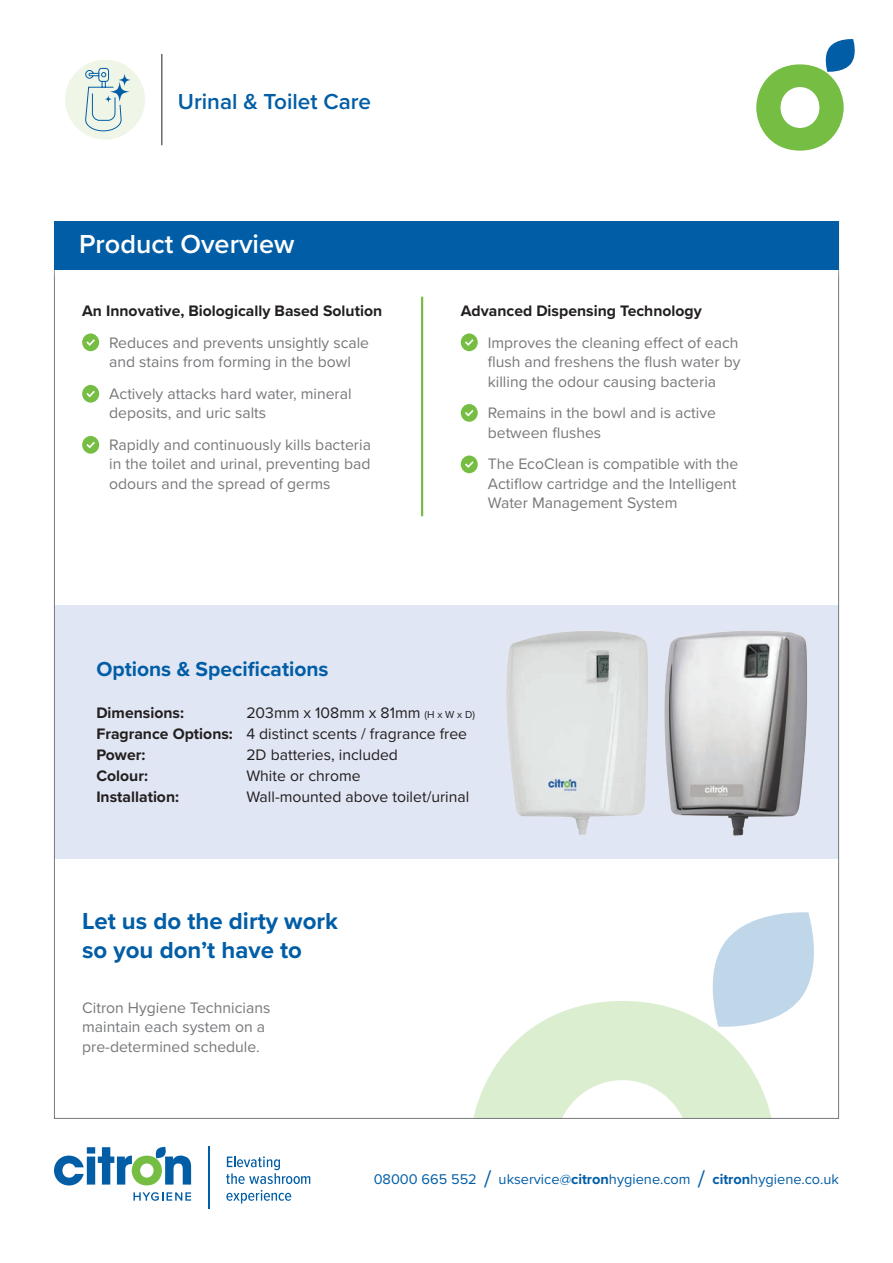
<style>
.page{position:relative;width:893px;height:1263px;background:#fff}
.page>*{position:absolute;margin:0;border:0;box-sizing:border-box;transform-origin:0 0}
.PS_-_h2{font:600 27px "Proxima Nova";color:#fff}
.t1{font:700 24px "Proxima Nova";color:#015da6}
.t2{font:600 22.5px "Proxima Nova";color:#015da6}
.t3{font:700 21px "Proxima Nova";color:#015da6}
.PS_-_bod{font:15.75px/19.5px "Proxima Nova";color:#76787b}
.PS_-_specs{font:15.75px/21px "Proxima Nova";color:#231f20}
.PS_-_h4{font:700 15.75px "Proxima Nova";color:#231f20}
.PS_-_specs-2{font:700 15.75px "Proxima Nova";color:#231f20}
.t4{font:14.55px "Proxima Nova";color:#015da6}
.s1{font-size:10.5px}
.s2{font-weight:700}
.s3{font-size:24.3px}
</style>
<div class="page">
<svg style="left:756px;top:39px;width:99px;height:112px"></svg>
<svg style="left:54px;top:1146px;width:137px;height:39px"></svg>
<svg style="left:133px;top:1192px;width:58px;height:9px"></svg>
<svg style="left:226px;top:1156px;width:84px;height:28px"></svg>
<svg style="left:226px;top:1190px;width:65px;height:13px"></svg>
<hr style="left:208px;top:1147px;width:2px;height:62px;background:#015da6">
<div style="left:65px;top:60px;width:80px;height:80px;background:#eff6e8;border-radius:50%"></div>
<hr style="left:161px;top:54px;width:1px;height:91px;background:#231f20">
<svg style="left:85px;top:68px;width:37px;height:64px"></svg>
<svg style="left:110px;top:82px;width:20px;height:20px"></svg>
<svg style="left:118px;top:74px;width:13px;height:12px"></svg>
<svg style="left:105px;top:95px;width:7px;height:8px"></svg>
<div style="left:54px;top:605px;width:785px;height:254px;background:#e0e6f3"></div>
<svg style="left:473px;top:912px;width:341px;height:205px"></svg>
<div style="left:54px;top:221px;width:785px;height:48px;background:#015da6"></div>
<hr style="left:421px;top:297px;width:2px;height:219px;background:#75be43">
<div style="left:82px;top:333px;width:17px;height:18px;background:#75be43;border-radius:50%"></div>
<svg style="left:86px;top:339px;width:9px;height:7px"></svg>
<div style="left:82px;top:385px;width:17px;height:18px;background:#75be43;border-radius:50%"></div>
<svg style="left:86px;top:391px;width:9px;height:6px"></svg>
<div style="left:82px;top:436px;width:17px;height:18px;background:#75be43;border-radius:50%"></div>
<svg style="left:86px;top:442px;width:9px;height:6px"></svg>
<div style="left:461px;top:333px;width:17px;height:18px;background:#75be43;border-radius:50%"></div>
<svg style="left:465px;top:339px;width:9px;height:7px"></svg>
<div style="left:461px;top:404px;width:17px;height:18px;background:#75be43;border-radius:50%"></div>
<svg style="left:465px;top:410px;width:9px;height:6px"></svg>
<div style="left:461px;top:455px;width:17px;height:18px;background:#75be43;border-radius:50%"></div>
<svg style="left:465px;top:461px;width:9px;height:7px"></svg>
<img style="left:664px;top:631px;width:144px;height:205px">
<img style="left:506px;top:631px;width:142px;height:204px">
<h3 class="t2" style="left:178px;top:85px;width:195px">Urinal &amp; Toilet Care</h3>
<p class="PS_-_h2" style="left:79px;top:224px;width:217px">Product Overview</p>
<p class="PS_-_h4" style="left:82px;top:299px;width:301px">An Innovative, Biologically Based Solution</p>
<p class="PS_-_bod" style="left:109px;top:332px;width:261px">Reduces and prevents unsightly scale and stains from forming in the bowl</p>
<p class="PS_-_bod" style="left:109px;top:383px;width:244px">Actively attacks hard water, mineral deposits, and uric salts</p>
<p class="PS_-_bod" style="left:109px;top:434px;width:263px;text-align:justify">Rapidly and continuously kills bacteria in the toilet and urinal, preventing bad odours and the spread of germs</p>
<p class="PS_-_h4" style="left:461px;top:299px;width:243px">Advanced Dispensing Technology</p>
<p class="PS_-_bod" style="left:488px;top:332px;width:254px">Improves the cleaning effect of each flush and freshens the flush water by killing the odour causing bacteria</p>
<p class="PS_-_bod" style="left:488px;top:402px;width:230px">Remains in the bowl and is active between flushes</p>
<p class="PS_-_bod" style="left:488px;top:453px;width:252px;text-align:justify">The EcoClean is compatible with the Actiflow cartridge and the Intelligent Water Management System</p>
<p class="t3" style="left:96px;top:653px;width:234px">Options &amp; Specifications</p>
<p class="PS_-_specs-2" style="left:96px;top:700px;width:89px">Dimensions:</p>
<p class="PS_-_specs" style="left:246px;top:701px;width:230px">203mm x 108mm x 81mm <span class="s1">(H x W x D)</span></p>
<p class="PS_-_specs" style="left:96px;top:722px;width:372px"><span class="s2">Fragrance Options:</span> 4 distinct scents / fragrance free<br><span class="s2">Power:</span></p>
<p class="PS_-_specs" style="left:246px;top:743px;width:153px">2D batteries, included</p>
<p class="PS_-_specs-2" style="left:96px;top:763px;width:53px">Colour:</p>
<p class="PS_-_specs" style="left:246px;top:764px;width:116px">White or chrome</p>
<p class="PS_-_specs-2" style="left:96px;top:784px;width:84px">Installation:</p>
<p class="PS_-_specs" style="left:246px;top:785px;width:224px">Wall-mounted above toilet/urinal</p>
<p class="t1" style="left:82px;top:903px;width:257px">Let us do the dirty work</p>
<p class="t1" style="left:82px;top:932px;width:221px">so you don’t have to</p>
<p class="PS_-_bod" style="left:82px;top:997px;width:190px">Citron Hygiene Technicians maintain each system on a pre-determined schedule.</p>
<p class="t4" style="left:374px;top:1169px;width:467px">08000 665 552 <span class="s3">/</span> ukservice@<span class="s2">citron</span>hygiene.com <span class="s3">/</span> <span class="s2">citron</span>hygiene.co.uk</p>
</div>
